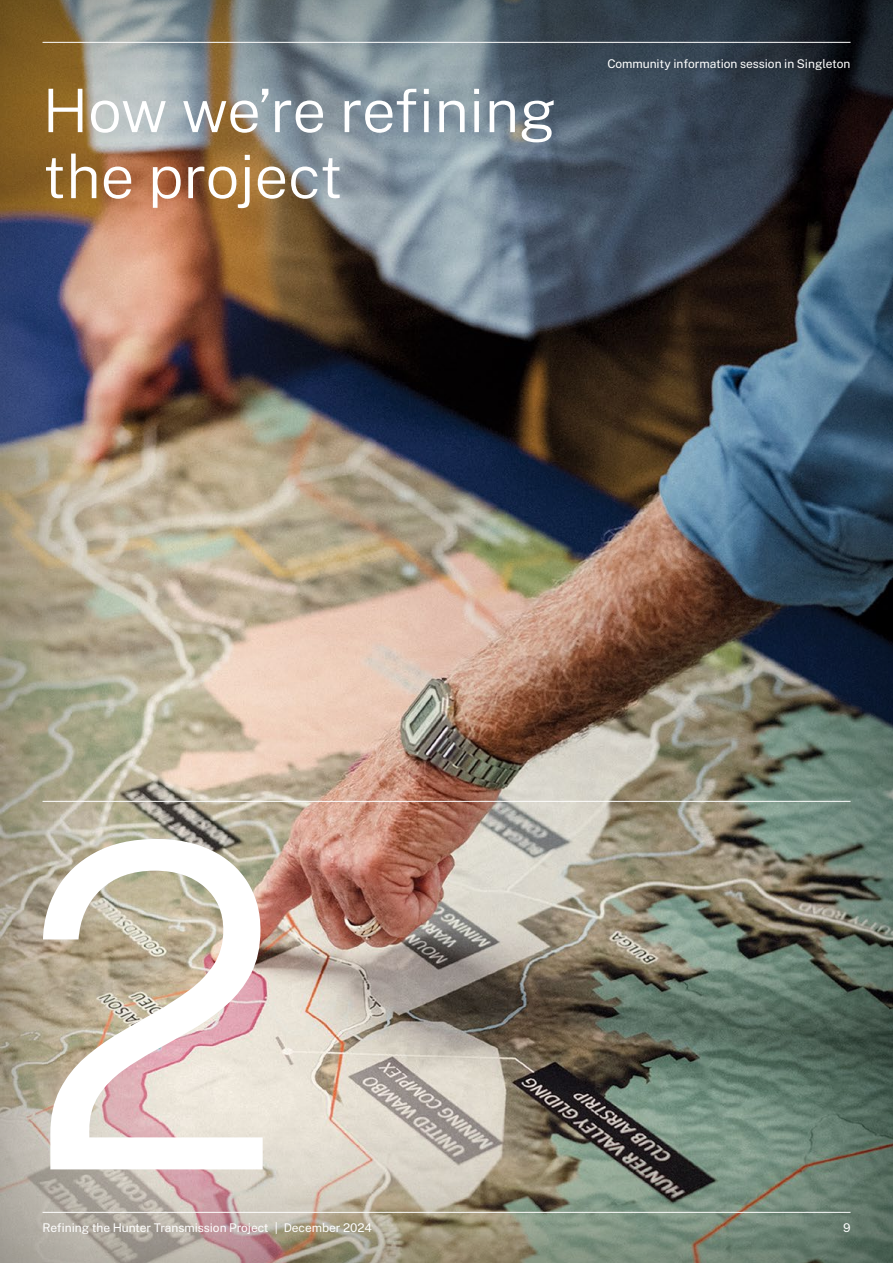
<style>
.page{position:relative;width:893px;height:1263px;background:#fff}
.page>*{position:absolute;margin:0;border:0;box-sizing:border-box;transform-origin:0 0}
.t1{font:300 450.75px "Public Sans";color:#fff}
.t2{font:300 60px/66px "Public Sans";color:#fff}
.t3{font:12px "Public Sans";letter-spacing:-.005em;color:#fff}
</style>
<div class="page">
<div style="left:0;top:0;width:893px;height:1263px;background:#000;opacity:.5"></div>
<hr style="left:43px;top:1212px;width:807px;height:1px;background:#fff">
<hr style="left:43px;top:801px;width:807px;height:1px;background:#fff">
<hr style="left:43px;top:42px;width:807px;height:1px;background:#fff">
<div style="left:596px;top:47px;width:265px;height:34px;background:#000;opacity:.2"></div>
<h2 class="t2" style="left:43px;top:74px;width:515px">How we’re refining the project</h2>
<p class="t3" style="left:607px;top:55px;width:245px">Community information session in Singleton</p>
<h2 class="t1" style="left:22px;top:679px;width:265px">2</h2>
<p class="t3" style="left:43px;top:1219px;width:331px">Refining the Hunter Transmission Project | December 2024</p>
<p class="t3" style="left:843px;top:1219px;width:9px">9</p>
</div>
